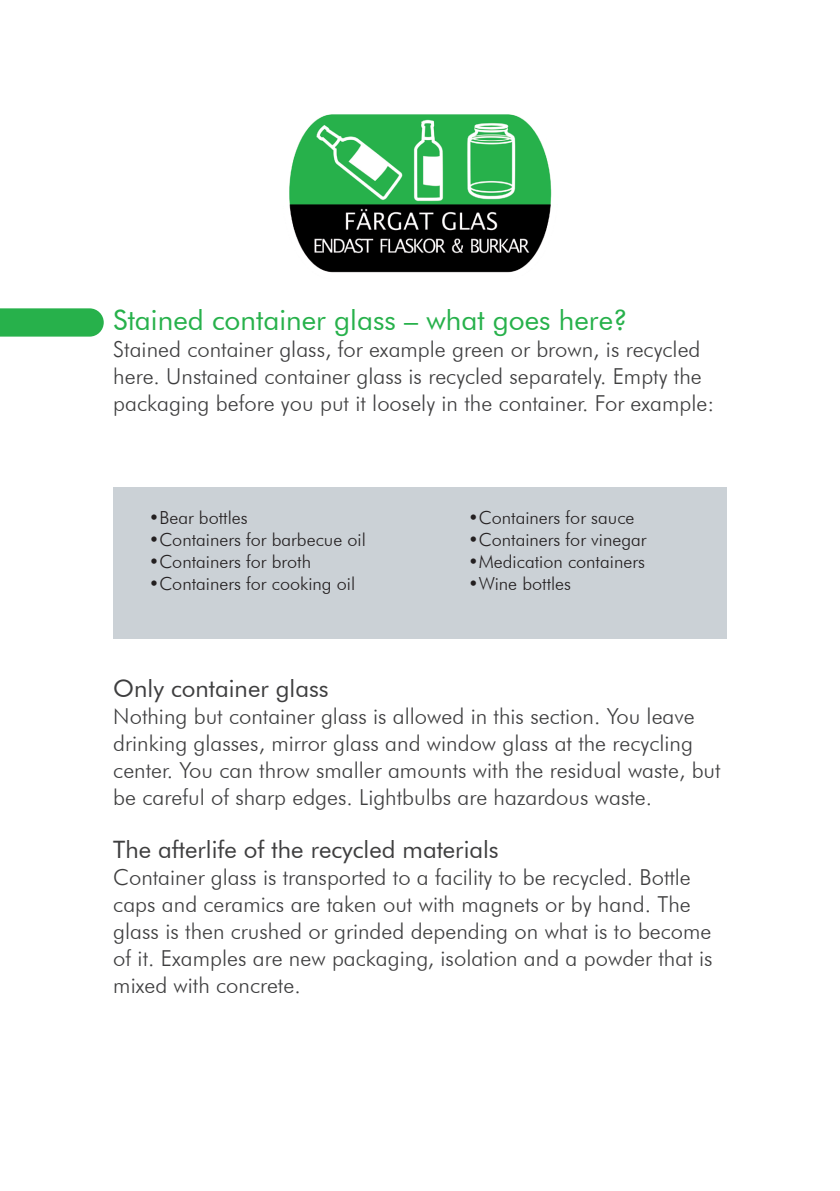
<style>
.page{position:relative;width:840px;height:1191px;background:#fff}
.page>*{position:absolute;margin:0;border:0;box-sizing:border-box;transform-origin:0 0}
.t1{font:28px "Futura BT";color:#27b14b}
.t2{font:24px "Futura BT";color:#3e3e3f}
.t3{font:300 22px/27px "Futura BT";color:#3e3e3f}
.t4{font:300 18px "Futura BT";color:#231f20}
</style>
<div class="page">
<div style="left:0;top:308px;width:104px;height:28px;background:#27b14b"></div>
<div style="left:113px;top:487px;width:613px;height:151px;background:#cbd1d6"></div>
<img style="left:289px;top:114px;width:263px;height:159px">
<p class="t1" style="left:113px;top:303px;width:515px">Stained container glass – what goes here?</p>
<p class="t3" style="left:113px;top:335px;width:602px">Stained container glass, for example green or brown, is recycled here. Unstained container glass is recycled separately. Empty the packaging before you put it loosely in the container. For example:</p>
<p class="t4" style="left:149px;top:506px;width:100px">•Bear bottles</p>
<p class="t4" style="left:149px;top:528px;width:218px">•Containers for barbecue oil</p>
<p class="t4" style="left:149px;top:550px;width:164px">•Containers for broth</p>
<p class="t4" style="left:149px;top:572px;width:208px">•Containers for cooking oil</p>
<p class="t4" style="left:468px;top:506px;width:168px">•Containers for sauce</p>
<p class="t4" style="left:468px;top:528px;width:180px">•Containers for vinegar</p>
<p class="t4" style="left:468px;top:550px;width:178px">•Medication containers</p>
<p class="t4" style="left:468px;top:572px;width:104px">•Wine bottles</p>
<p class="t2" style="left:113px;top:674px;width:217px">Only container glass</p>
<p class="t3" style="left:113px;top:702px;width:608px">Nothing but container glass is allowed in this section. You leave drinking glasses, mirror glass and window glass at the recycling center. You can throw smaller amounts with the residual waste, but be careful of sharp edges. Lightbulbs are hazardous waste.</p>
<p class="t2" style="left:113px;top:835px;width:387px">The afterlife of the recycled materials</p>
<p class="t3" style="left:113px;top:863px;width:600px">Container glass is transported to a facility to be recycled. Bottle caps and ceramics are taken out with magnets or by hand. The glass is then crushed or grinded depending on what is to become of it. Examples are new packaging, isolation and a powder that is mixed with concrete.</p>
</div>
